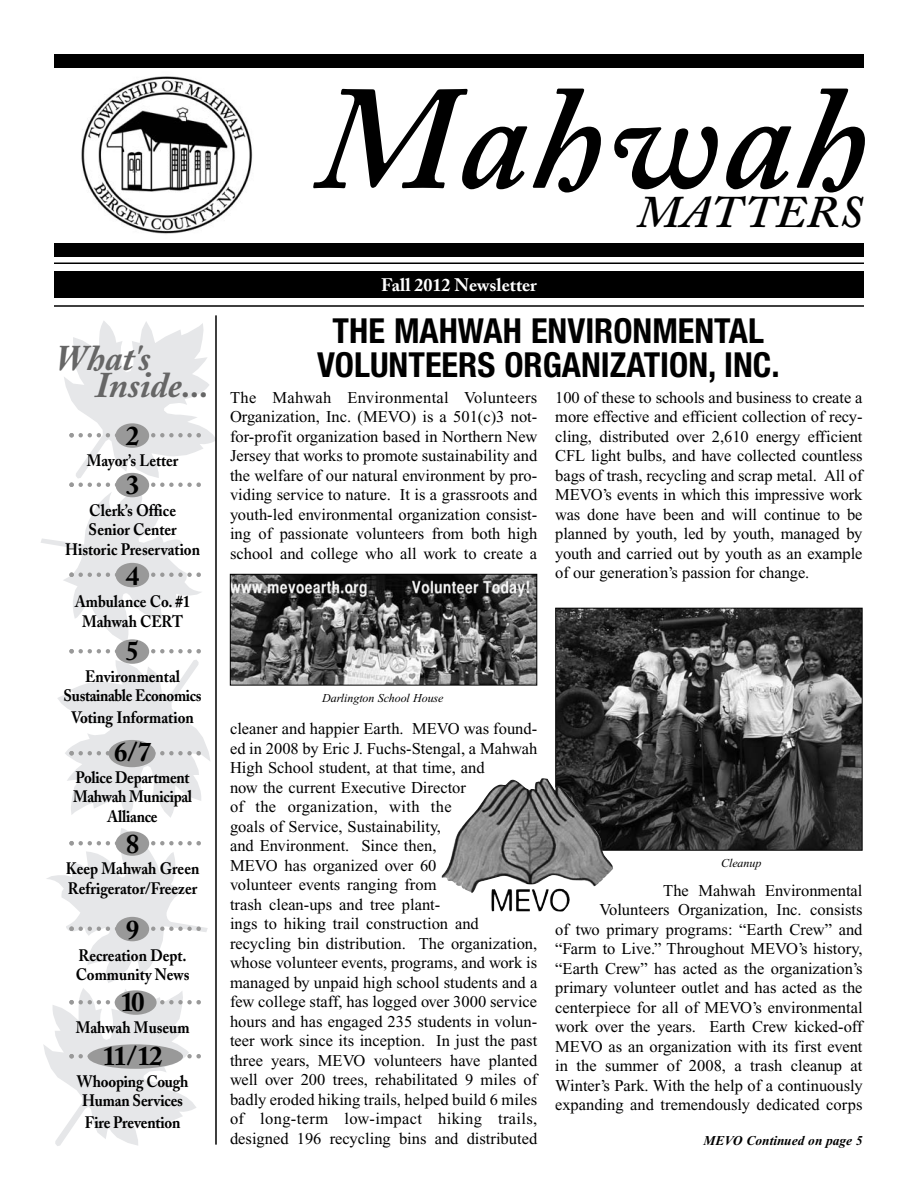
<style>
.page{position:relative;width:918px;height:1188px;background:#fff}
.page>*{position:absolute;margin:0;border:0;box-sizing:border-box;transform-origin:0 0}
.t1{font:147px "Adobe Caslon Semibold Italic Os F";letter-spacing:.025em;color:#000}
.t2{font:45px "Adobe Caslon Semibold Italic Os F";letter-spacing:.02em;color:#000}
.t3{font:36px "Adobe Caslon Bold Italic Os F";color:#666}
.t4{font:700 condensed 34.5px "Helvetica Neue";color:#000}
.t5{font:700 27px "Adobe Caslon";color:#000}
.t6{font:700 18px "Adobe Caslon";color:#fff}
.t7{font:16.5px/19.5px "Times New Roman";color:#000;text-align:justify}
.t8{font:700 16.5px/19.5px "Adobe Caslon";color:#000;text-align:center;scale:.9 1}
.t9{font:700 16.5px/19.5px "Adobe Caslon";letter-spacing:-.02em;color:#000;text-align:center;scale:.9 1}
.t10{font:700 16.5px/19.5px "Adobe Caslon";letter-spacing:-.025em;color:#000;text-align:center;scale:.9 1}
.t11{font:italic 700 13.5px "Times New Roman";color:#000}
.t12{font:italic 12px "Times New Roman";letter-spacing:-.005em;color:#000}
</style>
<div class="page">
<svg style="left:41px;top:321px;width:174px;height:322px"></svg>
<div style="left:116px;top:563px;width:33px;height:24px;background:#999;border-radius:50%"></div>
<svg style="left:69px;top:649px;width:132px;height:4px"></svg>
<div style="left:116px;top:639px;width:33px;height:25px;background:#999;border-radius:50%"></div>
<svg style="left:57px;top:660px;width:153px;height:158px"></svg>
<div style="left:108px;top:740px;width:48px;height:27px;background:#999;border-radius:50%"></div>
<svg style="left:43px;top:828px;width:165px;height:318px"></svg>
<div style="left:88px;top:1044px;width:95px;height:25px;background:#999;border-radius:50%"></div>
<div style="left:54px;top:54px;width:810px;height:14px;background:#000"></div>
<div style="left:54px;top:243px;width:810px;height:13px;background:#000"></div>
<hr style="left:54px;top:262px;width:810px;height:2px;background:#000">
<hr style="left:54px;top:305px;width:810px;height:2px;background:#000">
<div style="left:54px;top:272px;width:810px;height:26px;background:#000"></div>
<img style="left:81px;top:76px;width:172px;height:158px">
<hr style="left:215px;top:315px;width:2px;height:830px;background:#000">
<img style="left:232px;top:576px;width:303px;height:108px">
<div style="left:230px;top:574px;width:307px;height:112px;border:1px solid #000"></div>
<img style="left:557px;top:610px;width:304px;height:239px">
<div style="left:555px;top:608px;width:308px;height:243px;border:1px solid #000"></div>
<img style="left:442px;top:778px;width:171px;height:134px">
<h1 class="t1" style="left:315px;top:89px;width:553px">Mahwah</h1>
<h2 class="t2" style="left:637px;top:197px;width:227px">MATTERS</h2>
<p class="t6" style="left:381px;top:278px;width:157px">Fall 2012 Newsletter</p>
<h3 class="t4" style="left:333px;top:318px;width:433px">THE MAHWAH ENVIRONMENTAL</h3>
<h3 class="t3" style="left:56px;top:345px;width:97px">What's</h3>
<h3 class="t4" style="left:317px;top:352px;width:464px">VOLUNTEERS ORGANIZATION, INC.</h3>
<h3 class="t3" style="left:95px;top:372px;width:115px">Inside...</h3>
<h3 class="t5" style="left:126px;top:425px;width:15px">2</h3>
<p class="t8" style="left:87px;top:452px;width:103px">Mayor’s Letter</p>
<h3 class="t5" style="left:126px;top:474px;width:15px">3</h3>
<p class="t8" style="left:65px;top:502px;width:152px">Clerk’s Office<br>Senior Center<br>Historic Preservation</p>
<h3 class="t5" style="left:126px;top:565px;width:15px">4</h3>
<p class="t8" style="left:75px;top:593px;width:130px">Ambulance Co. #1<br>Mahwah CERT</p>
<h3 class="t5" style="left:126px;top:640px;width:15px">5</h3>
<p class="t10" style="left:64px;top:668px;width:155px">Environmental<br>Sustainable Economics</p>
<p class="t8" style="left:71px;top:709px;width:138px">Voting Information</p>
<h3 class="t5" style="left:114px;top:741px;width:39px">6/7</h3>
<p class="t9" style="left:73px;top:769px;width:134px">Police Department<br>Mahwah Municipal<br>Alliance</p>
<h3 class="t5" style="left:126px;top:833px;width:15px">8</h3>
<p class="t8" style="left:66px;top:861px;width:150px;text-align:left">Keep Mahwah Green<br>Refrigerator/Freezer</p>
<h3 class="t5" style="left:126px;top:919px;width:15px">9</h3>
<p class="t8" style="left:76px;top:947px;width:128px;text-align:left">Recreation Dept.<br>Community News</p>
<h3 class="t5" style="left:120px;top:991px;width:26px">10</h3>
<p class="t8" style="left:76px;top:1019px;width:128px">Mahwah Museum</p>
<h3 class="t5" style="left:103px;top:1045px;width:62px">11/12</h3>
<p class="t8" style="left:77px;top:1073px;width:125px">Whooping Cough<br>Human Services</p>
<p class="t8" style="left:85px;top:1114px;width:108px">Fire Prevention</p>
<p class="t7" style="left:555px;top:389px;width:309px">100 of these to schools and business to create a more effective and efficient collection of recy&shy;cling, distributed over 2,610 energy efficient CFL light bulbs, and have collected countless bags of trash, recycling and scrap metal. All of MEVO’s events in which this impressive work was done have been and will continue to be planned by youth, led by youth, managed by youth and carried out by youth as an example of our generation’s passion for change.</p>
<p class="t7" style="left:230px;top:389px;width:309px">The Mahwah Environmental Volunteers Organization, Inc. (MEVO) is a 501(c)3 not&shy;for-profit organization based in Northern New Jersey that works to promote sustainability and the welfare of our natural environment by pro&shy;viding service to nature. It is a grassroots and youth-led environmental organization consist&shy;ing of passionate volunteers from both high school and college who all work to create a</p>
<p class="t12" style="left:322px;top:694px;width:123px">Darlington School House</p>
<p class="t7" style="left:230px;top:721px;width:309px;text-align:left">cleaner and happier Earth. MEVO was found&shy;ed in 2008 by Eric J. Fuchs-Stengal, a Mahwah High School student, at that time, and<br>now the current Executive Director<br>of the organization, with the<br>goals of Service, Sustainability,<br>and Environment. Since then,<br>MEVO has organized over 60<br>volunteer events ranging from<br>trash clean-ups and tree plant-<br>ings to hiking trail construction and recycling bin distribution. The organization, whose volunteer events, programs, and work is managed by unpaid high school students and a few college staff, has logged over 3000 service hours and has engaged 235 students in volun&shy;teer work since its inception. In just the past three years, MEVO volunteers have planted well over 200 trees, rehabilitated 9 miles of badly eroded hiking trails, helped build 6 miles of long-term low-impact hiking trails, designed 196 recycling bins and distributed</p>
<p class="t12" style="left:721px;top:859px;width:42px">Cleanup</p>
<p class="t7" style="left:555px;top:882px;width:309px;text-align:right">The Mahwah Environmental<br>Volunteers Organization, Inc. consists<br>of two primary programs: “Earth Crew” and “Farm to Live.” Throughout MEVO’s history, “Earth Crew” has acted as the organization’s primary volunteer outlet and has acted as the centerpiece for all of MEVO’s environmental work over the years. Earth Crew kicked-off MEVO as an organization with its first event in the summer of 2008, a trash cleanup at Winter’s Park. With the help of a continuously expanding and tremendously dedicated corps</p>
<p class="t11" style="left:704px;top:1136px;width:160px">MEVO Continued on page 5</p>
</div>
